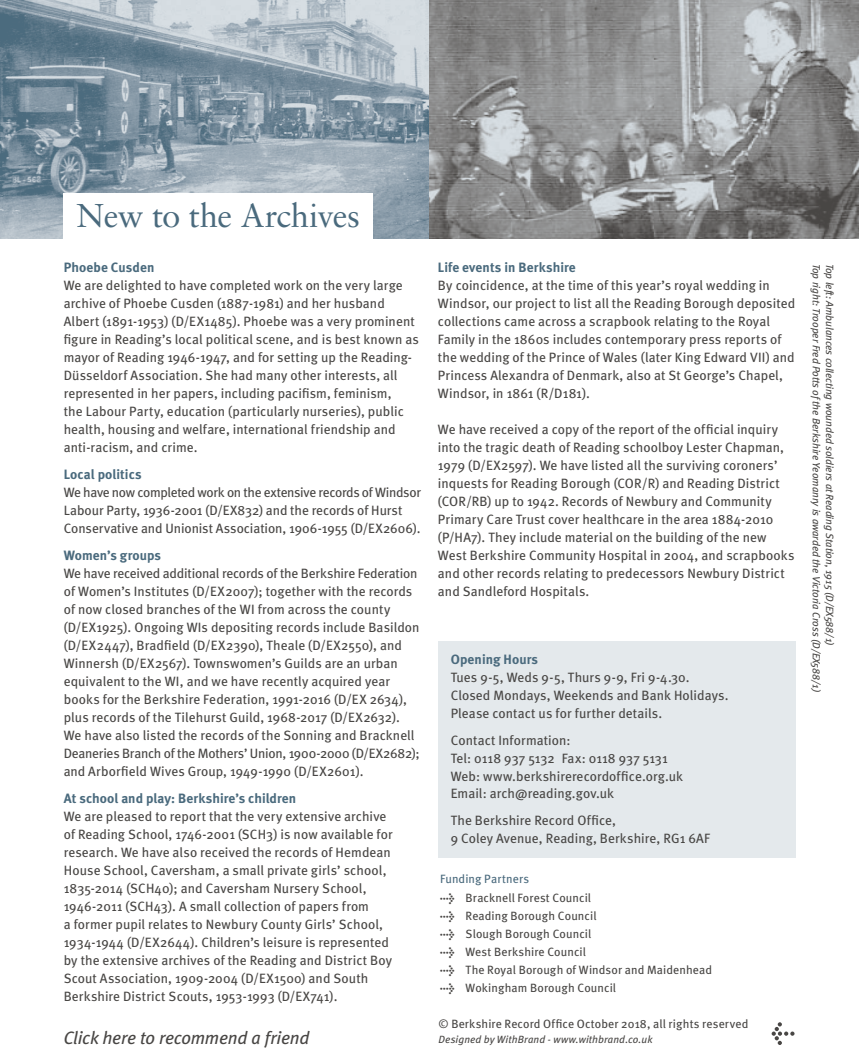
<style>
.page{position:relative;width:859px;height:1063px;background:#fff}
.page>*{position:absolute;margin:0;border:0;box-sizing:border-box;transform-origin:0 0}
.t1{font:33px "Sabon";letter-spacing:-.015em;color:#4a6a7d}
.t2{font:italic 18px "Meta";letter-spacing:-.01em;color:#484644}
.t3{font:13.5px/18px "Meta";letter-spacing:.005em;color:#484644}
.t4{font:700 13.5px "Meta";letter-spacing:.005em;color:#4a6a7d}
.t5{font:12px/18.1px "Meta";letter-spacing:.01em;color:#484644}
.t6{font:italic 10.5px "Meta";color:#484644}
.s1{font-weight:700;color:#4a6a7d}
.s2{font-family:"Meta Book Caps"}
.s3{color:#4a6a7d}
.s4{font-family:"Meta Bold Expert"}
</style>
<div class="page">
<svg style="left:772px;top:1022px;width:22px;height:23px"></svg>
<img style="left:0;top:0;width:429px;height:239px">
<div style="left:438px;top:641px;width:357px;height:216px;background:#e4e9ec"></div>
<div style="left:64px;top:193px;width:309px;height:46px;background:#fff"></div>
<svg style="left:429px;top:0;width:430px;height:239px"></svg>
<h1 class="t1" style="left:77px;top:196px;width:285px">New to the Archives</h1>
<p class="t4" style="left:64px;top:259px;width:92px">Phoebe Cusden</p>
<p class="t3" style="left:64px;top:276px;width:357px">We are delighted to have completed work on the very large archive of Phoebe Cusden (1887-1981) and her husband Albert (1891-1953) (D/EX1485). Phoebe was a very prominent figure in Reading’s local political scene, and is best known as mayor of Reading 1946-1947, and for setting up the Reading-Düsseldorf Association. She had many other interests, all represented in her papers, including pacifism, feminism,<br>the Labour Party, education (particularly nurseries), public health, housing and welfare, international friendship and anti-racism, and crime.</p>
<p class="t4" style="left:64px;top:466px;width:79px">Local politics</p>
<p class="t3" style="left:64px;top:483px;width:359px">We have now completed work on the extensive records of Windsor<br>Labour Party, 1936-2001 (D/EX832) and the records of Hurst<br>Conservative and Unionist Association, 1906-1955 (D/EX2606).</p>
<p class="t4" style="left:64px;top:547px;width:99px">Women’s groups</p>
<p class="t3" style="left:64px;top:564px;width:358px">We have received additional records of the Berkshire Federation of Women’s Institutes (D/EX2007); together with the records of now closed branches of the WI from across the county (D/EX1925). Ongoing WIs depositing records include Basildon (D/EX2447), Bradfield (D/EX2390), Theale (D/EX2550), and Winnersh (D/EX2567). Townswomen’s Guilds are an urban equivalent to the WI, and we have recently acquired year books for the Berkshire Federation, 1991-2016 (D/EX 2634), plus records of the Tilehurst Guild, 1968-2017 (D/EX2632).<br>We have also listed the records of the Sonning and Bracknell Deaneries Branch of the Mothers’ Union, 1900-2000 (D/EX2682); and Arborfield Wives Group, 1949-1990 (D/EX2601).</p>
<p class="t4" style="left:64px;top:790px;width:234px">At school and play: Berkshire’s children</p>
<p class="t3" style="left:64px;top:807px;width:330px">We are pleased to report that the very extensive archive of Reading School, 1746-2001 (SCH3) is now available for research. We have also received the records of Hemdean House School, Caversham, a small private girls’ school, 1835-2014 (SCH40); and Caversham Nursery School, 1946-2011 (SCH43). A small collection of papers from<br>a former pupil relates to Newbury County Girls’ School, 1934-1944 (D/EX2644). Children’s leisure is represented by the extensive archives of the Reading and District Boy Scout Association, 1909-2004 (D/EX1500) and South Berkshire District Scouts, 1953-1993 (D/EX741).</p>
<h2 class="t2" style="left:64px;top:1028px;width:247px">Click here to recommend a friend</h2>
<p class="t4" style="left:438px;top:259px;width:139px">Life events in Berkshire</p>
<p class="t3" style="left:438px;top:276px;width:359px">By coincidence, at the time of this year’s royal wedding in Windsor, our project to list all the Reading Borough deposited collections came across a scrapbook relating to the Royal Family in the 1860s includes contemporary press reports of the wedding of the Prince of Wales (later King Edward VII) and Princess Alexandra of Denmark, also at St George’s Chapel, Windsor, in 1861 (R/D181).</p>
<p class="t3" style="left:438px;top:420px;width:358px">We have received a copy of the report of the official inquiry into the tragic death of Reading schoolboy Lester Chapman, 1979 (D/EX2597). We have listed all the surviving coroners’ inquests for Reading Borough (COR/R) and Reading District (COR/RB) up to 1942. Records of Newbury and Community Primary Care Trust cover healthcare in the area 1884-2010 (P/HA7). They include material on the building of the new West Berkshire Community Hospital in 2004, and scrapbooks and other records relating to predecessors Newbury District and Sandleford Hospitals.</p>
<p class="t3" style="left:451px;top:650px;width:279px"><span class="s1">Opening Hours<br></span>Tues <span class="s2">9</span>-5, Weds 9-5, Thurs 9-9, Fri 9-4.30.<br>Closed Mondays, Weekends and Bank Holidays.<br>Please contact us for further details.</p>
<p class="t3" style="left:451px;top:731px;width:234px">Contact Information:<br>Tel: 0118 937 5132 Fax: 0118 937 5131<br>Web: www.berkshirerecordoffice.org.uk<br>Email: arch@reading.gov.uk</p>
<p class="t3" style="left:451px;top:812px;width:261px">The Berkshire Record Office,<br>9 Coley Avenue, Reading, Berkshire, RG1 6AF</p>
<p class="t5" style="left:440px;top:870px;width:273px"><span class="s3">Funding Partners<br></span><span class="s4">l</span> Bracknell Forest Council<br><span class="s4">l</span> Reading Borough Council<br><span class="s4">l</span> Slough Borough Council<br><span class="s4">l</span> West Berkshire Council<br><span class="s4">l</span> The Royal Borough of Windsor and Maidenhead <span class="s4">l</span> Wokingham Borough Council</p>
<p class="t5" style="left:438px;top:1015px;width:311px">© Berkshire Record Office October 2018, all rights reserved</p>
<p class="t6" style="left:438px;top:1033px;width:215px">Designed by WithBrand - www.withbrand.co.uk</p>
<p class="t6" style="left:822px;top:264px;width:431px;rotate:90deg">Top right: Trooper Fred Potts of the Berkshire Yeomanry is awarded the Victoria Cross (D/EX588/1)</p>
<p class="t6" style="left:836px;top:264px;width:384px;rotate:90deg">Top left: Ambulances collecting wounded soldiers at Reading Station, 1915 (D/EX588/1)</p>
</div>
